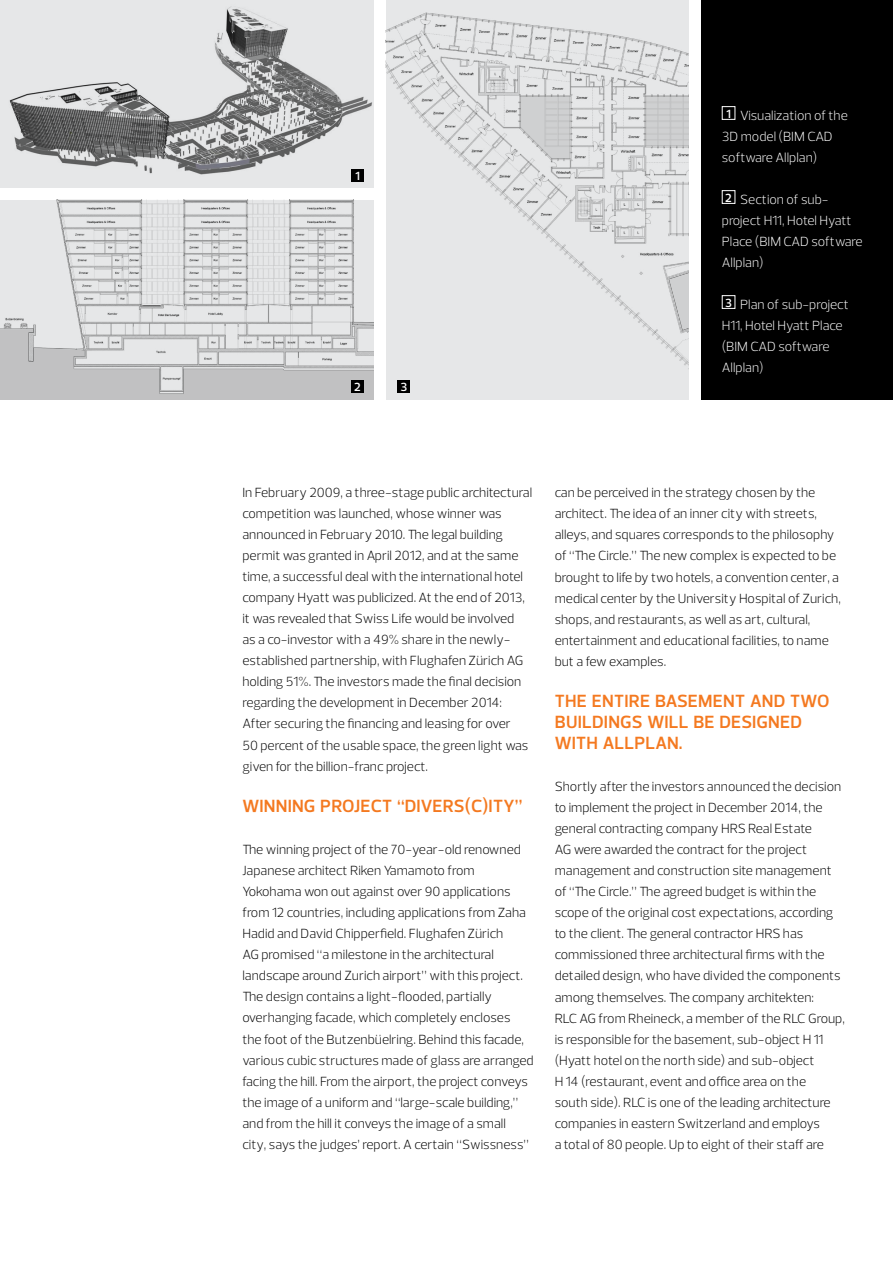
<style>
.page{position:relative;width:893px;height:1263px;background:#fff}
.page>*{position:absolute;margin:0;border:0;box-sizing:border-box;transform-origin:0 0}
.t1{font:600 18px/21px "Prelo";letter-spacing:.015em;color:#f47920}
.t2{font:300 13.5px/21px "Prelo";color:#000}
.t3{font:300 13.5px/21px "Prelo";color:#fff}
.t4{font:600 12px "Prelo";color:#fff}
</style>
<div class="page">
<div style="left:702px;top:0;width:191px;height:400px;background:#000"></div>
<img style="left:3px;top:0;width:370px;height:187px">
<img style="left:0;top:200px;width:373px;height:200px">
<div style="left:386px;top:0;width:303px;height:400px;background:#e6e7e8"></div>
<img style="left:386px;top:13px;width:303px;height:380px">
<div style="left:722px;top:106px;width:13px;height:14px;border:1px solid #fff"></div>
<div style="left:722px;top:190px;width:13px;height:14px;border:1px solid #fff"></div>
<div style="left:722px;top:295px;width:13px;height:14px;border:1px solid #fff"></div>
<div style="left:351px;top:170px;width:13px;height:12px;background:#000"></div>
<div style="left:351px;top:381px;width:13px;height:12px;background:#000"></div>
<div style="left:398px;top:381px;width:12px;height:12px;background:#000"></div>
<p class="t4" style="left:355px;top:169px;width:6px">1</p>
<p class="t4" style="left:354px;top:380px;width:8px">2</p>
<p class="t4" style="left:401px;top:380px;width:8px">3</p>
<p class="t3" style="left:722px;top:105px;width:128px;text-indent:4px"><sup>1</sup> Visualization of the<br>3D model (BIM CAD software Allplan)</p>
<p class="t3" style="left:722px;top:189px;width:142px"><sup>2</sup> Section of sub&shy;project H11, H otel Hyatt<br>Place (BIM CAD software<br>Allplan)</p>
<p class="t3" style="left:722px;top:294px;width:128px"><sup>3</sup> Plan of sub-project<br>H11, Hotel Hyatt Place (BIM CAD software<br>Allplan)</p>
<p class="t2" style="left:242px;top:482px;width:291px">In February 2009, a three-stage public architectural competition was launched, whose winner was announced in February 2010. The legal building permit was granted in April 2012, and at the same time, a successful deal with the international hotel company Hyatt was publicized. At the end of 2013, it was revealed that Swiss Life would be involved<br>as a co-investor with a 49% share in the newly&shy;established partnership, with Flughafen Zürich AG holding 51%. The investors made the final decision regarding the development in December 2014:<br>After securing the financing and leasing for over<br>50 percent of the usable space, the green light was given for the billion-franc project.</p>
<h1 class="t1" style="left:242px;top:796px;width:281px">WINNING PROJECT “DIVERS(C)ITY”</h1>
<p class="t2" style="left:242px;top:839px;width:293px">The winning project of the 70-year-old renowned Japanese architect Riken Yamamoto from Yokohama won out against over 90 applications from 12 countries, including applications from Zaha Hadid and David Chipperfield. Flughafen Zürich<br>AG promised “a milestone in the architectural landscape around Zurich airport” with this project.<br>The design contains a light-flooded, partially overhanging facade, which completely encloses<br>the foot of the Butzenbüelring. Behind this facade, various cubic structures made of glass are arranged facing the hill. From the airport, the project conveys the image of a uniform and “large-scale building,” and from the hill it conveys the image of a small<br>city, says the judges’ report. A certain “Swissness”</p>
<p class="t2" style="left:555px;top:482px;width:288px">can be perceived in the strategy chosen by the architect. The idea of an inner city with streets, alleys, and squares corresponds to the philosophy of “The Circle.” The new complex is expected to be brought to life by two hotels, a convention center, a medical center by the University Hospital of Zurich, shops, and restaurants, as well as art, cultural, entertainment and educational facilities, to name but a few examples.</p>
<h1 class="t1" style="left:555px;top:691px;width:276px">THE ENTIRE BASEMENT AND TWO<br>BUILDINGS WILL BE DESIGNED<br>WITH ALLPLAN.</h1>
<p class="t2" style="left:555px;top:776px;width:292px">Shortly after the investors announced the decision to implement the project in December 2014, the general contracting company HRS Real Estate<br>AG were awarded the contract for the project management and construction site management of “The Circle.” The agreed budget is within the scope of the original cost expectations, according to the client. The general contractor HRS has commissioned three architectural firms with the detailed design, who have divided the components among themselves. The company architekten:<br>RLC AG from Rheineck, a member of the RLC Group, is responsible for the basement, sub-object H 11 (Hyatt hotel on the north side) and sub-object<br>H 14 (restaurant, event and office area on the<br>south side). RLC is one of the leading architecture companies in eastern Switzerland and employs<br>a total of 80 people. Up to eight of their staff are</p>
</div>
